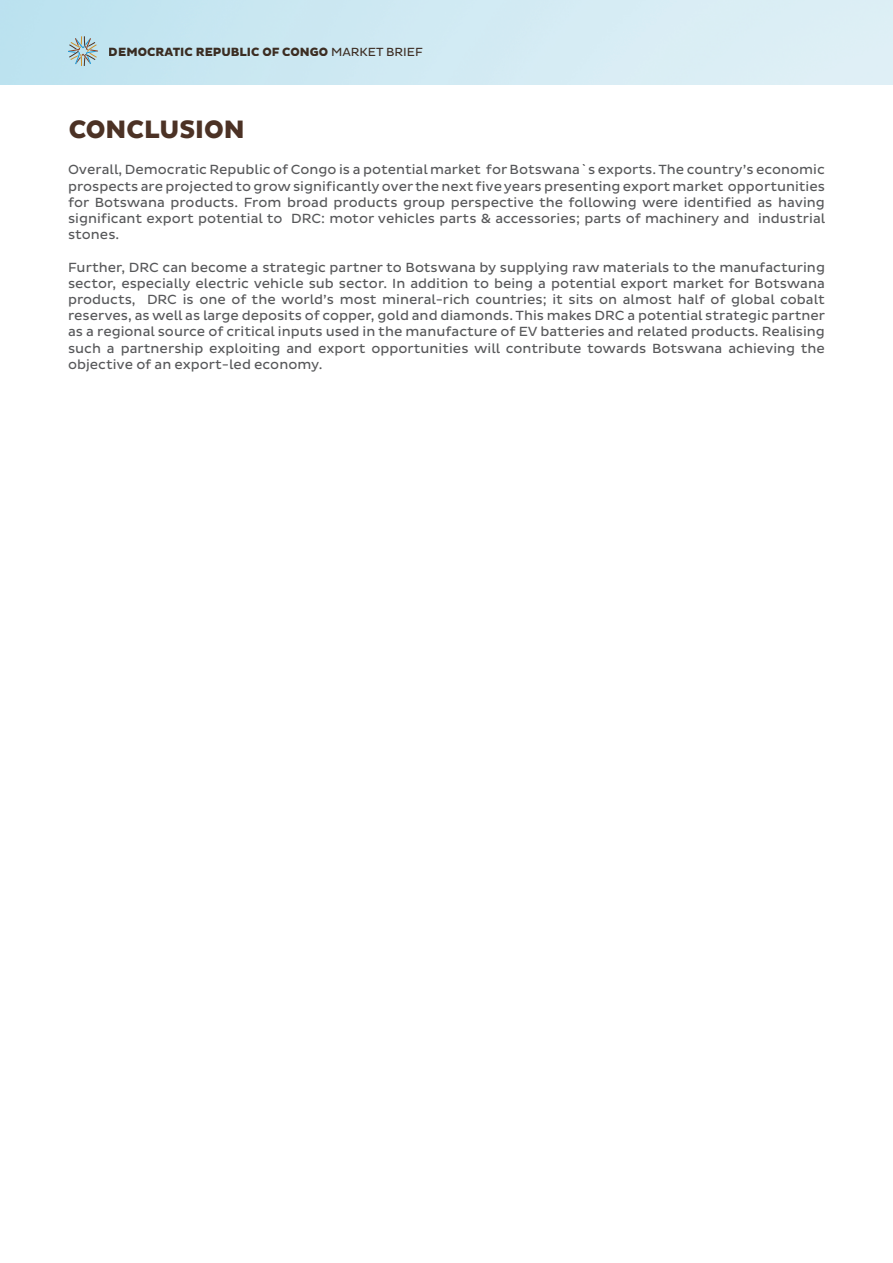
<style>
.page{position:relative;width:893px;height:1263px;background:#fff}
.page>*{position:absolute;margin:0;border:0;box-sizing:border-box;transform-origin:0 0}
.t1{font:800 25.35px "Pluto Sans W01";color:#4c3225}
.t2{font:13.5px/16.2px "Pluto Sans";color:#57585a;text-align:justify}
.t3{font:800 12px "Pluto Sans W01";color:#4c3225}
.s1{font-family:"Pluto Sans";font-weight:400}
</style>
<div class="page">
<svg style="left:68px;top:36px;width:30px;height:30px"></svg>
<p class="t3" style="left:109px;top:45px;width:315px">DEMOCRATIC REPUBLIC OF CONGO <span class="s1">MARKET BRIEF</span></p>
<h1 class="t1" style="left:68px;top:115px;width:178px">CONCLUSION</h1>
<p class="t2" style="left:68px;top:162px;width:759px">Overall, Democratic Republic of Congo is a potential market for Botswana`s exports. The country’s economic prospects are projected to grow significantly over the next five years presenting export market opportunities for Botswana products. From broad products group perspective the following were identified as having significant export potential to DRC: motor vehicles parts &amp; accessories; parts of machinery and industrial stones.</p>
<p class="t2" style="left:68px;top:259px;width:759px">Further, DRC can become a strategic partner to Botswana by supplying raw materials to the manufacturing sector, especially electric vehicle sub sector. In addition to being a potential export market for Botswana products, DRC is one of the world’s most mineral-rich countries; it sits on almost half of global cobalt reserves, as well as large deposits of copper, gold and diamonds. This makes DRC a potential strategic partner as a regional source of critical inputs used in the manufacture of EV batteries and related products. Realising such a partnership exploiting and export opportunities will contribute towards Botswana achieving the objective of an export-led economy.</p>
</div>
